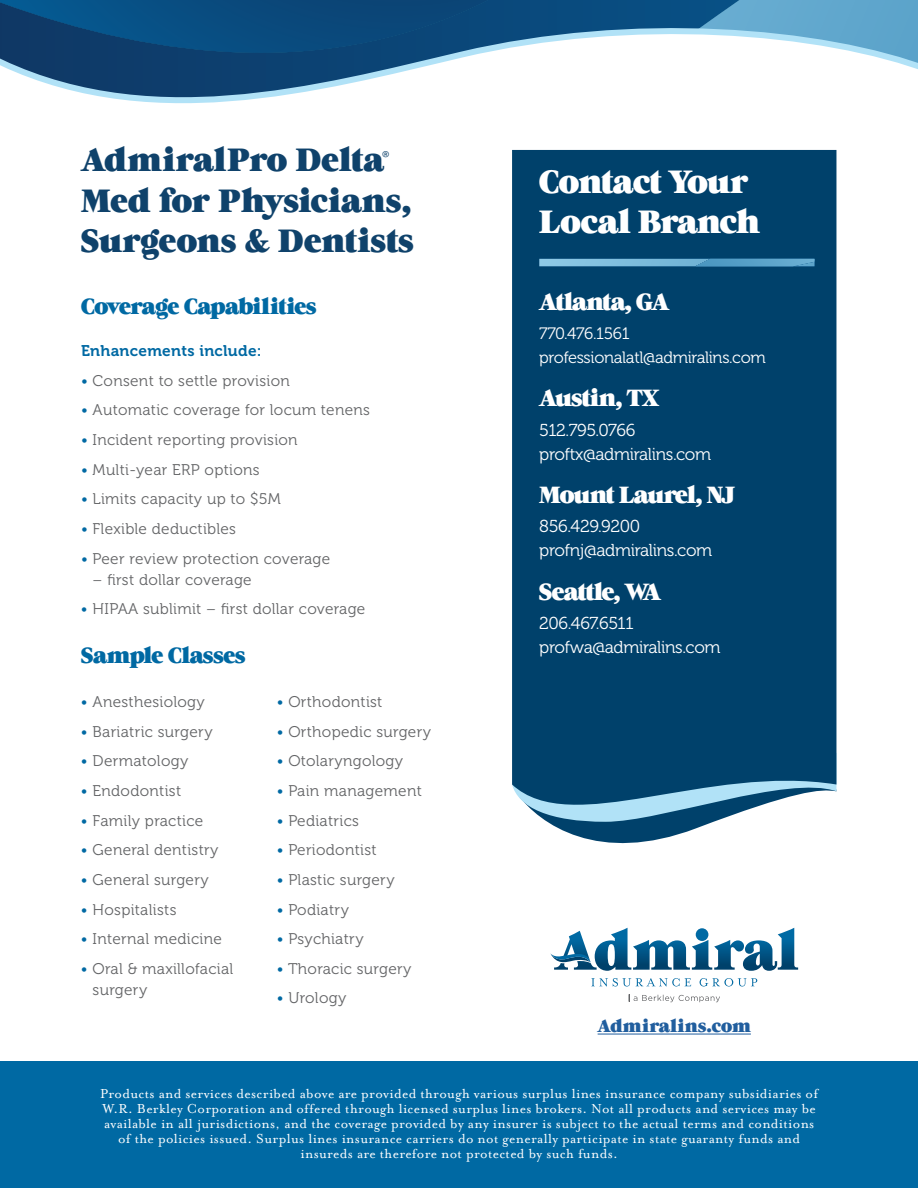
<style>
.page{position:relative;width:918px;height:1188px;background:#fff}
.page>*{position:absolute;margin:0;border:0;box-sizing:border-box;transform-origin:0 0}
.t1{font:33px/40.5px "Grumpy Black 24";color:#0f426b}
.t2{font:33px/40.3px "Grumpy Black 24";letter-spacing:-.02em;color:#fff}
.t3{font:24px "Grumpy Black 24";letter-spacing:-.045em;color:#fff}
.t4{font:22.5px "Grumpy Black 24";letter-spacing:-.02em;color:#0069a3}
.t5{font:18px "Grumpy Black 24";letter-spacing:.01em;color:#215e9e}
.t6{font:17.25px/24px "Museo 300";letter-spacing:-.02em;color:#fff}
.t7{font:16.5px/24px "Museo 300";letter-spacing:-.02em;color:#fff}
.t8{font:15.45px/21px "Museo 300";letter-spacing:.02em;color:#636466}
.t9{font:15.45px "Museo 700";letter-spacing:.02em;color:#0069a3}
.t10{font:15px/15px "Mrs Eaves OT";letter-spacing:.02em;color:#fff;text-align:center}
.t11{font:11.4px "Grumpy Black 24";color:#0f426b}
.s1{color:#0069a3}
</style>
<div class="page">
<svg style="left:588px;top:839px;width:71px;height:5px"></svg>
<div style="left:512px;top:150px;width:324px;height:689px;background:#00416b"></div>
<div style="left:0;top:1062px;width:918px;height:126px;background:#0069a3"></div>
<hr style="left:598px;top:1034px;width:153px;height:1px;background:#215e9e">
<svg style="left:550px;top:928px;width:248px;height:43px"></svg>
<svg style="left:591px;top:978px;width:100px;height:9px"></svg>
<svg style="left:700px;top:978px;width:57px;height:9px"></svg>
<svg style="left:629px;top:994px;width:91px;height:8px"></svg>
<svg style="left:539px;top:259px;width:275px;height:7px;background:#6fb2d5"></svg>
<svg style="left:0;top:0;width:488px;height:8px;background:#094b7e"></svg>
<svg style="left:697px;top:0;width:221px;height:8px;background:#5299c1"></svg>
<svg style="left:0;top:8px;width:918px;height:96px"></svg>
<h1 class="t1" style="left:81px;top:140px;width:305px">AdmiralPro Delta</h1>
<p class="t11" style="left:382px;top:148px;width:8px">®</p>
<h1 class="t1" style="left:81px;top:180px;width:334px">Med for Physicians,<br>Surgeons &amp; Dentists</h1>
<h3 class="t4" style="left:81px;top:293px;width:237px">Coverage Capabilities</h3>
<p class="t9" style="left:81px;top:342px;width:182px">Enhancements include:</p>
<p class="t8" style="left:81px;top:370px;width:210px"><span class="s1">•</span> Consent to settle provision</p>
<p class="t8" style="left:81px;top:400px;width:291px"><span class="s1">•</span> Automatic coverage for locum tenens</p>
<p class="t8" style="left:81px;top:430px;width:218px"><span class="s1">•</span> Incident reporting provision</p>
<p class="t8" style="left:81px;top:459px;width:180px"><span class="s1">•</span> Multi-year ERP options</p>
<p class="t8" style="left:81px;top:489px;width:201px"><span class="s1">•</span> Limits capacity up to $5M</p>
<p class="t8" style="left:81px;top:519px;width:157px"><span class="s1">•</span> Flexible deductibles</p>
<p class="t8" style="left:81px;top:548px;width:251px"><span class="s1">•</span> Peer review protection coverage</p>
<p class="t8" style="left:93px;top:569px;width:161px">– first dollar coverage</p>
<p class="t8" style="left:81px;top:599px;width:286px"><span class="s1">•</span> HIPAA sublimit – first dollar coverage</p>
<h3 class="t4" style="left:81px;top:642px;width:166px">Sample Classes</h3>
<p class="t8" style="left:81px;top:692px;width:125px"><span class="s1">•</span> Anesthesiology</p>
<p class="t8" style="left:81px;top:721px;width:133px"><span class="s1">•</span> Bariatric surgery</p>
<p class="t8" style="left:81px;top:751px;width:109px"><span class="s1">•</span> Dermatology</p>
<p class="t8" style="left:81px;top:781px;width:102px"><span class="s1">•</span> Endodontist</p>
<p class="t8" style="left:81px;top:810px;width:124px"><span class="s1">•</span> Family practice</p>
<p class="t8" style="left:81px;top:840px;width:139px"><span class="s1">•</span> General dentistry</p>
<p class="t8" style="left:81px;top:869px;width:129px"><span class="s1">•</span> General surgery</p>
<p class="t8" style="left:81px;top:899px;width:97px"><span class="s1">•</span> Hospitalists</p>
<p class="t8" style="left:81px;top:929px;width:142px"><span class="s1">•</span> Internal medicine</p>
<p class="t8" style="left:93px;top:958px;width:142px;text-indent:-12px"><span class="s1">•</span> Oral &amp; maxillofacial surgery</p>
<p class="t8" style="left:277px;top:692px;width:107px"><span class="s1">•</span> Orthodontist</p>
<p class="t8" style="left:277px;top:721px;width:156px"><span class="s1">•</span> Orthopedic surgery</p>
<p class="t8" style="left:277px;top:751px;width:128px"><span class="s1">•</span> Otolaryngology</p>
<p class="t8" style="left:277px;top:781px;width:147px"><span class="s1">•</span> Pain management</p>
<p class="t8" style="left:277px;top:810px;width:84px"><span class="s1">•</span> Pediatrics</p>
<p class="t8" style="left:277px;top:840px;width:101px"><span class="s1">•</span> Periodontist</p>
<p class="t8" style="left:277px;top:869px;width:119px"><span class="s1">•</span> Plastic surgery</p>
<p class="t8" style="left:277px;top:899px;width:74px"><span class="s1">•</span> Podiatry</p>
<p class="t8" style="left:277px;top:929px;width:88px"><span class="s1">•</span> Psychiatry</p>
<p class="t8" style="left:277px;top:958px;width:136px"><span class="s1">•</span> Thoracic surgery</p>
<p class="t8" style="left:277px;top:988px;width:71px"><span class="s1">•</span> Urology</p>
<h1 class="t2" style="left:539px;top:161px;width:223px">Contact Your<br>Local Branch</h1>
<h2 class="t3" style="left:539px;top:288px;width:131px">Atlanta, GA</h2>
<p class="t7" style="left:539px;top:322px;width:228px">770.476.1561 professionalatl@admiralins.com</p>
<h2 class="t3" style="left:539px;top:384px;width:121px">Austin, TX</h2>
<p class="t6" style="left:539px;top:418px;width:173px">512.795.0766 proftx@admiralins.com</p>
<h2 class="t3" style="left:539px;top:481px;width:197px">Mount Laurel, NJ</h2>
<p class="t6" style="left:539px;top:515px;width:175px">856.429.9200 profnj@admiralins.com</p>
<h2 class="t3" style="left:539px;top:577px;width:123px">Seattle, WA</h2>
<p class="t6" style="left:539px;top:611px;width:183px">206.467.6511 profwa@admiralins.com</p>
<p class="t5" style="left:598px;top:1015px;width:155px">Admiralins.com</p>
<p class="t10" style="left:100px;top:1086px;width:719px">Products and services described above are provided through various surplus lines insurance company subsidiaries of W.R. Berkley Corporation and offered through licensed surplus lines brokers. Not all products and services may be available in all jurisdictions, and the coverage provided by any insurer is subject to the actual terms and conditions of the policies issued. Surplus lines insurance carriers do not generally participate in state guaranty funds and insureds are therefore not protected by such funds.</p>
</div>
